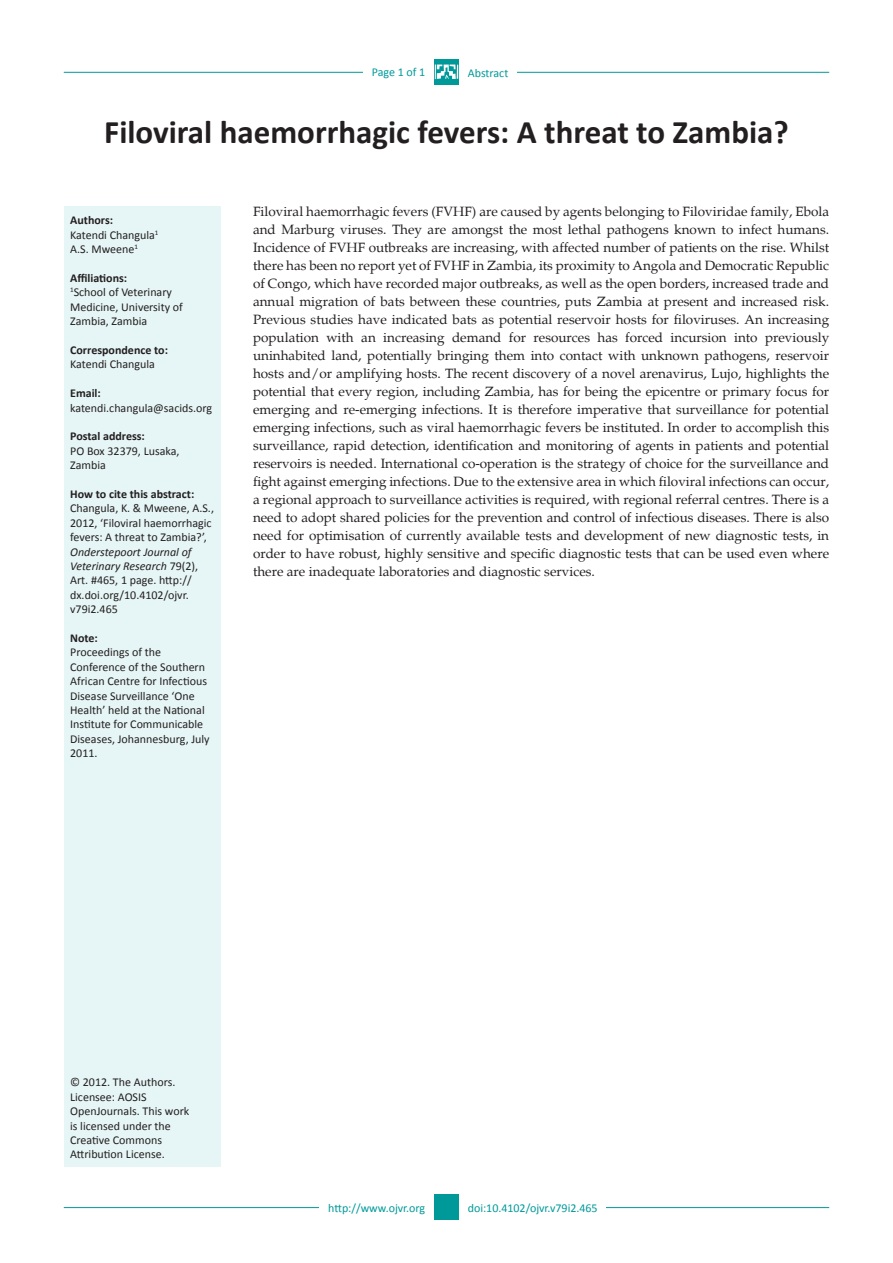
<style>
.page{position:relative;width:893px;height:1263px;background:#fff}
.page>*{position:absolute;margin:0;border:0;box-sizing:border-box;transform-origin:0 0}
.t1{font:700 33px "Calibri";color:#231f20}
.t2{font:13.5px/18px "Palatino";color:#231f20;text-align:justify}
.Heading_1{font:12px/14.4px "Calibri";color:#231f20}
.t3{font:700 12px "Calibri";color:#231f20}
.t4{font:12px "Calibri";color:#099}
.s1{font-style:italic}
</style>
<div class="page">
<hr style="left:64px;top:72px;width:765px;height:1px;background:#099">
<hr style="left:64px;top:1207px;width:765px;height:1px;background:#099">
<div style="left:434px;top:1194px;width:25px;height:26px;background:#099"></div>
<div style="left:434px;top:59px;width:25px;height:26px;background:#099"></div>
<div style="left:459px;top:59px;width:58px;height:26px;background:#fff"></div>
<div style="left:459px;top:1194px;width:147px;height:26px;background:#fff"></div>
<div style="left:320px;top:1194px;width:114px;height:26px;background:#fff"></div>
<svg style="left:435px;top:65px;width:23px;height:14px"></svg>
<div style="left:65px;top:207px;width:156px;height:960px;background:#e6f5f5"></div>
<div style="left:363px;top:59px;width:71px;height:26px;background:#fff"></div>
<p class="t4" style="left:372px;top:65px;width:55px">Page 1 of 1</p>
<p class="t4" style="left:468px;top:65px;width:42px">Abstract</p>
<p class="t1" style="left:104px;top:111px;width:686px">Filoviral haemorrhagic fevers: A threat to Zambia?</p>
<p class="t3" style="left:70px;top:213px;width:44px">Authors:</p>
<p class="Heading_1" style="left:70px;top:228px;width:90px">Katendi Changula<sup>1</sup></p>
<p class="Heading_1" style="left:70px;top:242px;width:69px">A.S. Mweene<sup>1</sup></p>
<p class="t3" style="left:70px;top:270px;width:59px">Affiliations:</p>
<p class="Heading_1" style="left:70px;top:285px;width:114px"><sup>1</sup>School of Veterinary<br>Medicine, University of<br>Zambia, Zambia</p>
<p class="t3" style="left:70px;top:342px;width:99px">Correspondence to:</p>
<p class="Heading_1" style="left:70px;top:357px;width:86px">Katendi Changula</p>
<p class="t3" style="left:70px;top:385px;width:32px">Email:</p>
<p class="Heading_1" style="left:70px;top:400px;width:144px">katendi.changula@sacids.org</p>
<p class="t3" style="left:70px;top:429px;width:76px">Postal address:</p>
<p class="Heading_1" style="left:70px;top:444px;width:111px">PO Box 32379, Lusaka,<br>Zambia</p>
<p class="t3" style="left:70px;top:486px;width:126px">How to cite this abstract:</p>
<p class="Heading_1" style="left:70px;top:501px;width:145px">Changula, K. &amp; Mweene, A.S.,<br>2012, ‘Filoviral haemorrhagic fevers: A threat to Zambia?’,<br><span class="s1">Onderstepoort Journal of<br>Veterinary Research</span> 79(2),<br>Art. #465, 1 page. http:// dx.doi.org/10.4102/ojvr. v79i2.465</p>
<p class="t3" style="left:70px;top:630px;width:29px">Note:</p>
<p class="Heading_1" style="left:70px;top:645px;width:141px">Proceedings of the<br>Conference of the Southern<br>African Centre for Infectious<br>Disease Surveillance ‘One<br>Health’ held at the National<br>Institute for Communicable<br>Diseases, Johannesburg, July<br>2011.</p>
<p class="t2" style="left:253px;top:203px;width:578px">Filoviral haemorrhagic fevers (FVHF) are caused by agents belonging to Filoviridae family, Ebola and Marburg viruses. They are amongst the most lethal pathogens known to infect humans.<br>Incidence of FVHF outbreaks are increasing, with affected number of patients on the rise. Whilst there has been no report yet of FVHF in Zambia, its proximity to Angola and Democratic Republic of Congo, which have recorded major outbreaks, as well as the open borders, increased trade and annual migration of bats between these countries, puts Zambia at present and increased risk.<br>Previous studies have indicated bats as potential reservoir hosts for filoviruses. An increasing population with an increasing demand for resources has forced incursion into previously uninhabited land, potentially bringing them into contact with unknown pathogens, reservoir hosts and/or amplifying hosts. The recent discovery of a novel arenavirus, Lujo, highlights the potential that every region, including Zambia, has for being the epicentre or primary focus for emerging and re-emerging infections. It is therefore imperative that surveillance for potential emerging infections, such as viral haemorrhagic fevers be instituted. In order to accomplish this surveillance, rapid detection, identification and monitoring of agents in patients and potential reservoirs is needed. International co-operation is the strategy of choice for the surveillance and fight against emerging infections. Due to the extensive area in which filoviral infections can occur, a regional approach to surveillance activities is required, with regional referral centres. There is a need to adopt shared policies for the prevention and control of infectious diseases. There is also need for optimisation of currently available tests and development of new diagnostic tests, in order to have robust, highly sensitive and specific diagnostic tests that can be used even where there are inadequate laboratories and diagnostic services.</p>
<p class="Heading_1" style="left:70px;top:1075px;width:107px">© 2012. The Authors.</p>
<p class="Heading_1" style="left:70px;top:1089px;width:121px">Licensee: AOSIS<br>OpenJournals. This work</p>
<p class="Heading_1" style="left:70px;top:1118px;width:102px">is licensed under the</p>
<p class="Heading_1" style="left:70px;top:1133px;width:93px">Creative Commons</p>
<p class="Heading_1" style="left:70px;top:1147px;width:96px">Attribution License.</p>
<p class="t4" style="left:328px;top:1200px;width:99px">http://www.ojvr.org</p>
<p class="t4" style="left:468px;top:1200px;width:131px">doi:10.4102/ojvr.v79i2.465</p>
</div>
